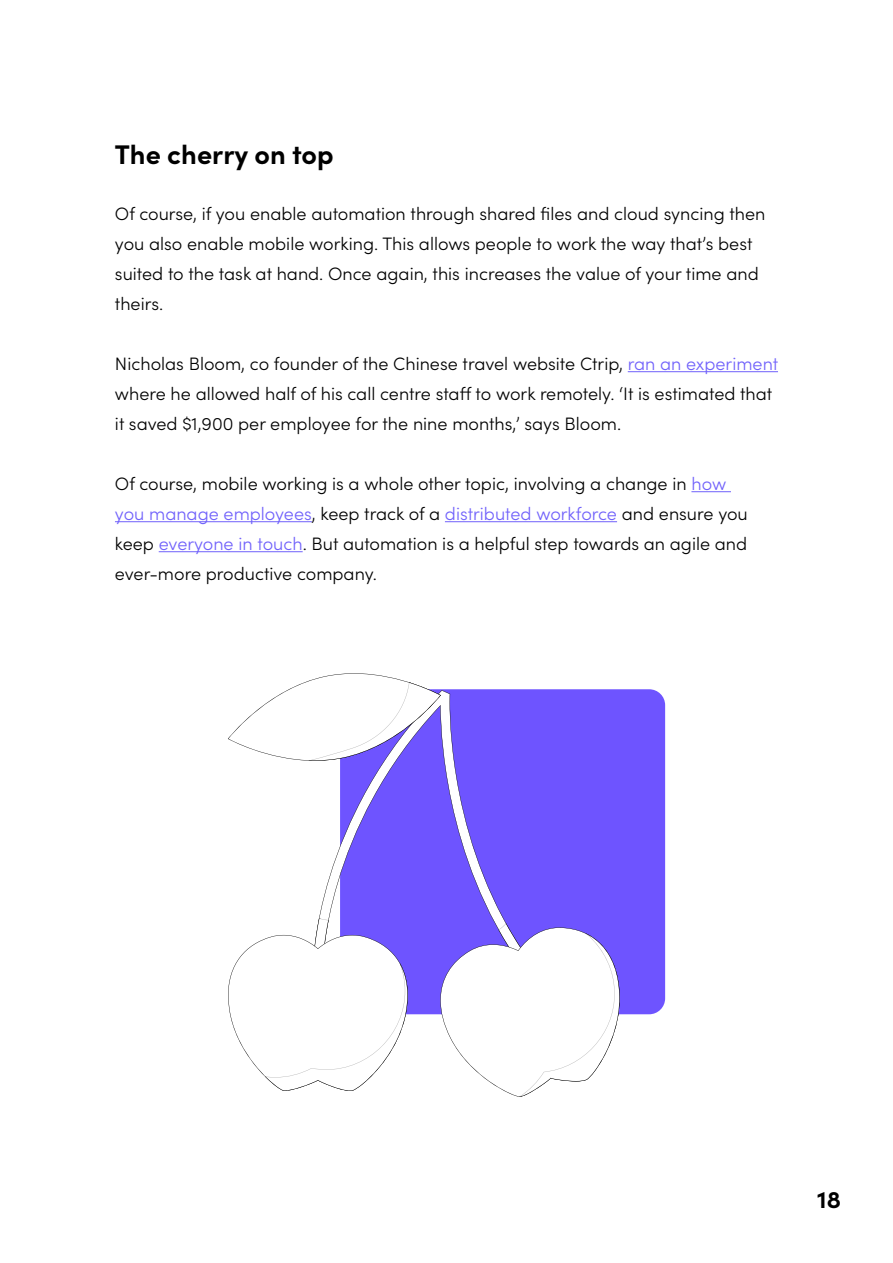
<style>
.page{position:relative;width:893px;height:1263px;background:#fff}
.page>*{position:absolute;margin:0;border:0;box-sizing:border-box;transform-origin:0 0}
.t1{font:700 27px "Sofia Pro";color:#000}
.t2{font:700 24px "Sofia Pro";color:#000}
.t3{font:300 18px/30px "Sofia Pro";color:#000}
.s1{color:#7061fb}
</style>
<div class="page">
<hr style="left:628px;top:371px;width:150px;height:1px;background:#7061fb">
<hr style="left:691px;top:491px;width:40px;height:1px;background:#7061fb">
<hr style="left:115px;top:521px;width:197px;height:1px;background:#7061fb">
<hr style="left:445px;top:521px;width:172px;height:1px;background:#7061fb">
<hr style="left:159px;top:551px;width:144px;height:1px;background:#7061fb">
<div style="left:340px;top:689px;width:325px;height:325px;background:#6e54ff;border-radius:16px"></div>
<svg style="left:319px;top:690px;width:187px;height:233px"></svg>
<svg style="left:228px;top:673px;width:213px;height:97px"></svg>
<svg style="left:228px;top:918px;width:186px;height:173px"></svg>
<svg style="left:431px;top:923px;width:190px;height:174px"></svg>
<h1 class="t1" style="left:115px;top:134px;width:220px">The cherry on top</h1>
<p class="t3" style="left:115px;top:198px;width:652px">Of course, if you enable automation through shared files and cloud syncing then you also enable mobile working. This allows people to work the way that’s best suited to the task at hand. Once again, this increases the value of your time and theirs.</p>
<p class="t3" style="left:115px;top:348px;width:665px">Nicholas Bloom, co founder of the Chinese travel website Ctrip, <span class="s1">ran an experiment </span>where he allowed half of his call centre staff to work remotely. ‘It is estimated that it saved $1,900 per employee for the nine months,’ says Bloom.</p>
<p class="t3" style="left:115px;top:468px;width:634px">Of course, mobile working is a whole other topic, involving a change in <span class="s1">how you manage employees</span>, keep track of a <span class="s1">distributed workforce</span> and ensure you keep <span class="s1">everyone in touch</span>. But automation is a helpful step towards an agile and ever-more productive company.</p>
<h2 class="t2" style="left:817px;top:1181px;width:25px">18</h2>
</div>
